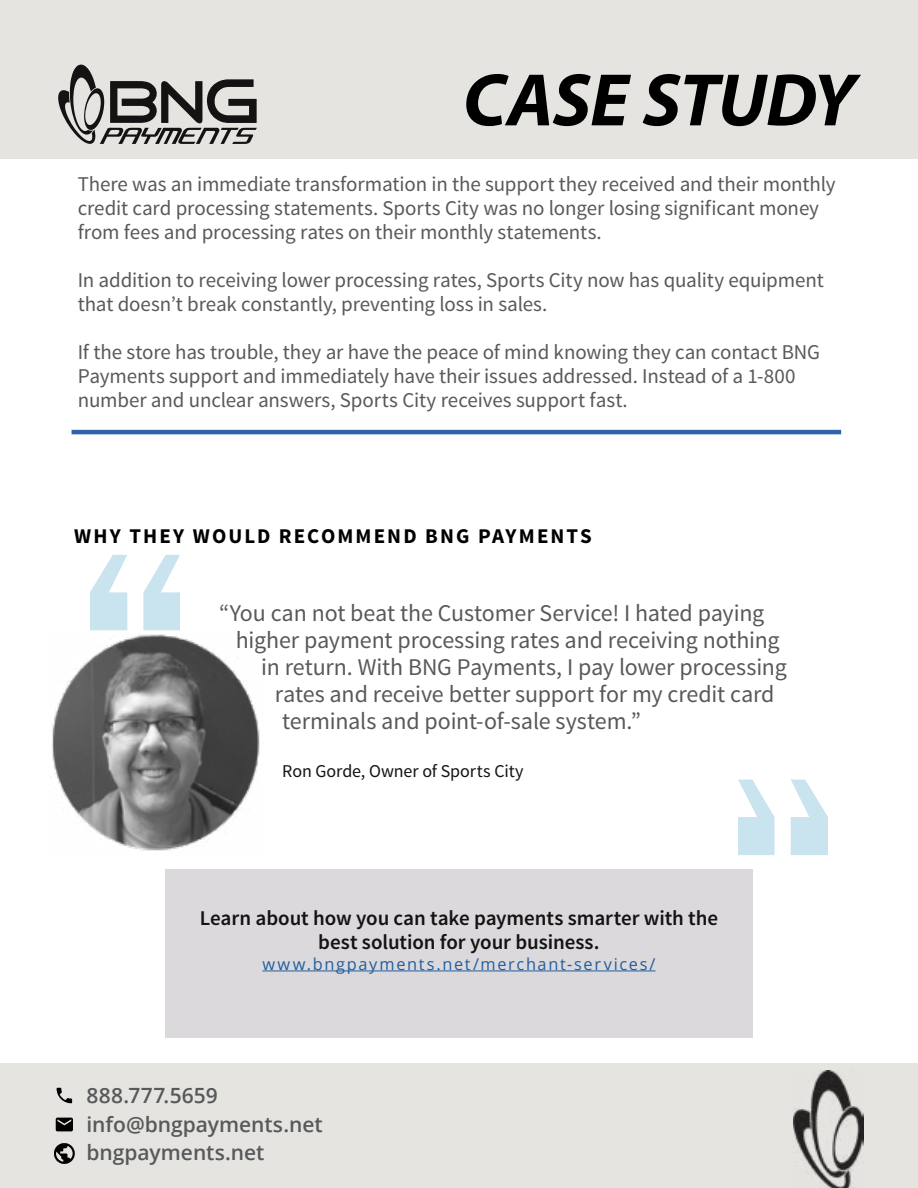
<style>
.page{position:relative;width:918px;height:1188px;background:#fff}
.page>*{position:absolute;margin:0;border:0;box-sizing:border-box;transform-origin:0 0}
.t1{font:italic 700 75px "Myriad Pro";letter-spacing:-.01em;color:#000}
.t2{font:24px "Source Sans Pro";letter-spacing:-.005em;color:#58595b}
.t3{font:21px/24px "Source Sans Pro";letter-spacing:-.005em;color:#58595b}
.t4{font:600 21px/24px "Source Sans Pro";letter-spacing:-.005em;color:#151213;text-align:center}
.t5{font:600 21px/28.5px "Open Sans";color:#58595b}
.t6{font:700 21px "Source Sans Pro";letter-spacing:.1em;color:#000}
.t7{font:18px "Source Sans Pro";letter-spacing:-.005em;color:#151213}
.t8{font:16.35px "Open Sans";letter-spacing:.105em;color:#215e9e}
</style>
<div class="page">
<div style="left:0;top:0;width:918px;height:158px;background:#e5e4e0"></div>
<div style="left:0;top:1064px;width:918px;height:124px;background:#e5e4e0"></div>
<svg style="left:54px;top:1143px;width:21px;height:21px"></svg>
<svg style="left:56px;top:1118px;width:17px;height:13px"></svg>
<svg style="left:57px;top:1088px;width:15px;height:15px"></svg>
<img style="left:794px;top:1071px;width:70px;height:117px">
<svg style="left:58px;top:64px;width:199px;height:80px"></svg>
<svg style="left:90px;top:555px;width:90px;height:75px"></svg>
<div style="left:165px;top:870px;width:588px;height:168px;background:#dbd9dc"></div>
<hr style="left:72px;top:430px;width:769px;height:4px;background:#3163aa">
<hr style="left:262px;top:971px;width:394px;height:1px;background:#215e9e">
<img style="left:52px;top:635px;width:208px;height:216px">
<h1 class="t1" style="left:463px;top:51px;width:395px">CASE STUDY</h1>
<p class="t3" style="left:78px;top:172px;width:760px">There was an immediate transformation in the support they received and their monthly credit card processing statements. Sports City was no longer losing significant money from fees and processing rates on their monthly statements.</p>
<p class="t3" style="left:78px;top:268px;width:748px">In addition to receiving lower processing rates, Sports City now has quality equipment that doesn’t break constantly, preventing loss in sales.</p>
<p class="t3" style="left:78px;top:340px;width:744px">If the store has trouble, they ar have the peace of mind knowing they can contact BNG<br>Payments support and immediately have their issues addressed. Instead of a 1-800 number and unclear answers, Sports City receives support fast.</p>
<p class="t6" style="left:74px;top:522px;width:519px">WHY THEY WOULD RECOMMEND BNG PAYMENTS</p>
<p class="t2" style="left:219px;top:598px;width:547px">“You can not beat the Customer Service! I hated paying</p>
<p class="t2" style="left:236px;top:625px;width:545px">higher payment processing rates and receiving nothing</p>
<p class="t2" style="left:261px;top:652px;width:527px">in return. With BNG Payments, I pay lower processing</p>
<p class="t2" style="left:275px;top:679px;width:501px">rates and receive better support for my credit card</p>
<p class="t2" style="left:282px;top:706px;width:360px">terminals and point-of-sale system.”</p>
<p class="t7" style="left:282px;top:760px;width:243px">Ron Gorde, Owner of Sports City</p>
<p class="t4" style="left:200px;top:906px;width:520px">Learn about how you can take payments smarter with the best solution for your business.</p>
<p class="t8" style="left:262px;top:953px;width:395px">www.bngpayments.net/merchant-services/</p>
<p class="t5" style="left:87px;top:1081px;width:238px">888.777.5659 info@bngpayments.net bngpayments.net</p>
</div>
